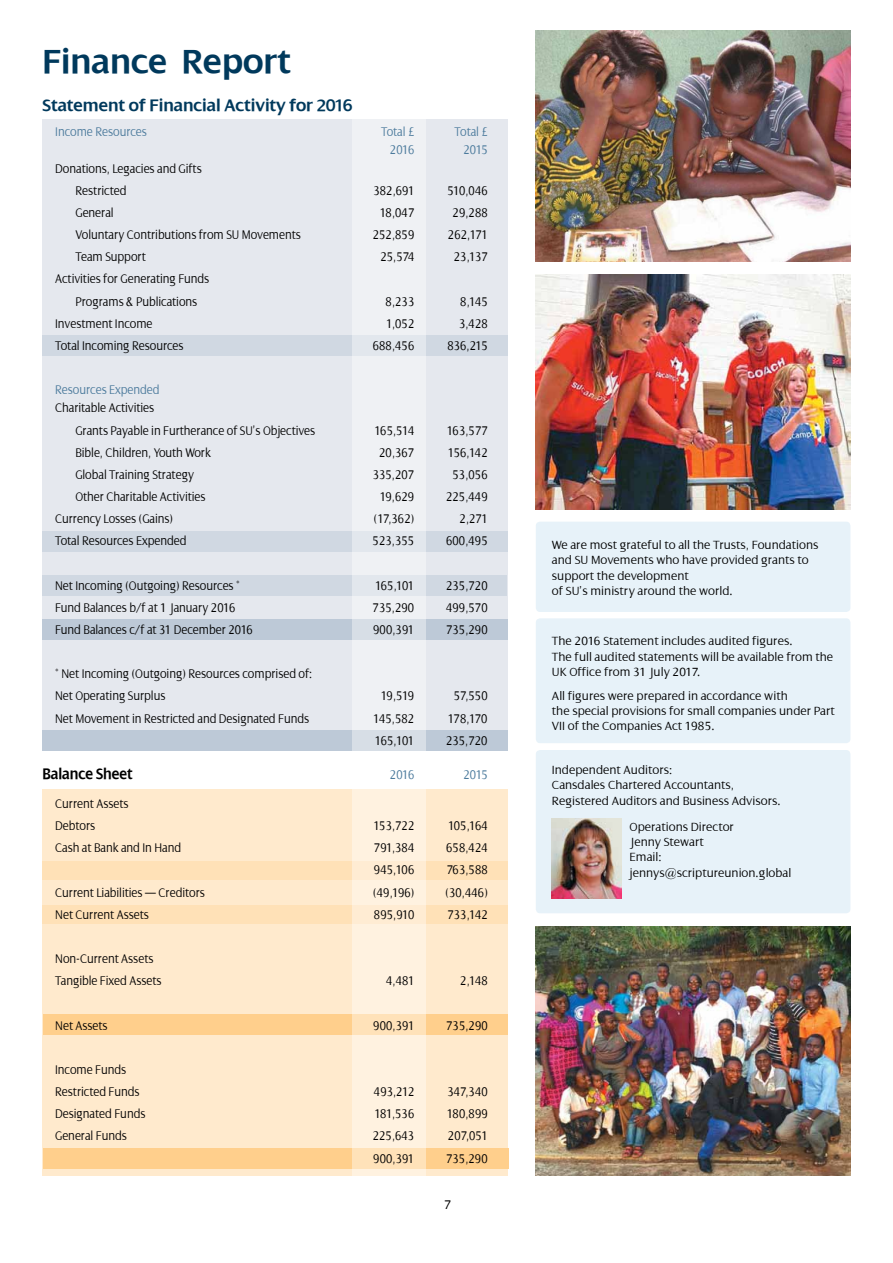
<style>
.page{position:relative;width:893px;height:1263px;background:#fff}
.page>*{position:absolute;margin:0;border:0;box-sizing:border-box;transform-origin:0 0}
.t1{font:600 36px "Dialog";color:#00395c}
.t2{font:600 18px "Dialog";color:#00395c}
.t3{font:600 16.5px "Dialog";letter-spacing:-.005em;color:#000;scale:.9 1}
.t4{font:300 13.5px/22.2px "Dialog";letter-spacing:-.005em;color:#000;scale:.9 1}
.t5{font:300 13.5px "Dialog";letter-spacing:-.005em;color:#4b7a9c;scale:.9 1}
.t6{font:300 13.5px "Dialog";letter-spacing:-.005em;color:#000}
.t7{font:300 12.75px/15.3px "Dialog";color:#000}
</style>
<div class="page">
<div style="left:536px;top:750px;width:314px;height:163px;background:#e7f2f9;border-radius:4px"></div>
<img style="left:536px;top:31px;width:314px;height:231px">
<img style="left:536px;top:926px;width:314px;height:250px">
<img style="left:536px;top:274px;width:314px;height:236px">
<div style="left:536px;top:522px;width:314px;height:90px;background:#e7f2f9;border-radius:4px"></div>
<div style="left:536px;top:618px;width:314px;height:125px;background:#e7f2f9;border-radius:4px"></div>
<img style="left:552px;top:818px;width:69px;height:81px">
<div style="left:43px;top:119px;width:465px;height:618px;background:#e5e8ee"></div>
<div style="left:43px;top:619px;width:465px;height:20px;background:#bdc9d7"></div>
<div style="left:43px;top:789px;width:465px;height:387px;background:#ffeacd"></div>
<div style="left:43px;top:905px;width:465px;height:19px;background:#ffe1b7"></div>
<div style="left:43px;top:1014px;width:465px;height:21px;background:#ffcf8c"></div>
<div style="left:43px;top:575px;width:464px;height:21px;background:#d0d8e2"></div>
<div style="left:43px;top:335px;width:465px;height:21px;background:#d0d8e2"></div>
<div style="left:43px;top:531px;width:465px;height:20px;background:#d0d8e2"></div>
<div style="left:43px;top:861px;width:465px;height:19px;background:#ffe1b7"></div>
<div style="left:43px;top:730px;width:465px;height:21px;background:#bdc9d7"></div>
<div style="left:43px;top:1148px;width:465px;height:21px;background:#ffcf8c"></div>
<svg style="left:352px;top:335px;width:74px;height:841px"></svg>
<h1 class="t1" style="left:43px;top:46px;width:250px">Finance Report</h1>
<h2 class="t2" style="left:43px;top:97px;width:312px">Statement of Financial Activity for 2016</h2>
<p class="t5" style="left:55px;top:125px;width:103px">Income Resources</p>
<p class="t5" style="left:381px;top:125px;width:39px">Total £</p>
<p class="t5" style="left:455px;top:125px;width:39px">Total £</p>
<p class="t5" style="left:390px;top:143px;width:29px">2016</p>
<p class="t5" style="left:463px;top:143px;width:29px">2015</p>
<p class="t4" style="left:75px;top:157px;width:142px;text-indent:-20px">Donations, Legacies and Gifts<br>Restricted</p>
<p class="t4" style="left:373px;top:180px;width:47px">382,691</p>
<p class="t4" style="left:447px;top:180px;width:47px">510,046</p>
<p class="t4" style="left:75px;top:202px;width:44px">General</p>
<p class="t4" style="left:380px;top:202px;width:40px">18,047</p>
<p class="t4" style="left:453px;top:202px;width:41px">29,288</p>
<p class="t4" style="left:75px;top:224px;width:252px">Voluntary Contributions from SU Movements</p>
<p class="t4" style="left:373px;top:224px;width:48px">252,859</p>
<p class="t4" style="left:448px;top:224px;width:46px">262,171</p>
<p class="t4" style="left:75px;top:246px;width:80px">Team Support</p>
<p class="t4" style="left:380px;top:246px;width:39px">25,574</p>
<p class="t4" style="left:454px;top:246px;width:39px">23,137</p>
<p class="t4" style="left:75px;top:268px;width:150px;text-indent:-20px">Activities for Generating Funds<br>Programs &amp; Publications</p>
<p class="t4" style="left:386px;top:290px;width:34px">8,233</p>
<p class="t4" style="left:460px;top:290px;width:32px">8,145</p>
<p class="t4" style="left:55px;top:313px;width:110px">Investment Income</p>
<p class="t4" style="left:386px;top:313px;width:33px">1,052</p>
<p class="t4" style="left:459px;top:313px;width:34px">3,428</p>
<p class="t4" style="left:55px;top:335px;width:144px">Total Incoming Resources</p>
<p class="t4" style="left:373px;top:335px;width:48px">688,456</p>
<p class="t4" style="left:447px;top:335px;width:47px">836,215</p>
<p class="t5" style="left:55px;top:383px;width:118px">Resources Expended</p>
<p class="t4" style="left:75px;top:397px;width:268px;text-indent:-20px">Charitable Activities<br>Grants Payable in Furtherance of SU’s Objectives</p>
<p class="t4" style="left:374px;top:419px;width:46px">165,514</p>
<p class="t4" style="left:447px;top:419px;width:47px">163,577</p>
<p class="t4" style="left:75px;top:442px;width:152px">Bible, Children, Youth Work</p>
<p class="t4" style="left:379px;top:442px;width:41px">20,367</p>
<p class="t4" style="left:448px;top:442px;width:46px">156,142</p>
<p class="t4" style="left:75px;top:464px;width:133px">Global Training Strategy</p>
<p class="t4" style="left:373px;top:464px;width:48px">335,207</p>
<p class="t4" style="left:453px;top:464px;width:41px">53,056</p>
<p class="t4" style="left:75px;top:486px;width:146px">Other Charitable Activities</p>
<p class="t4" style="left:380px;top:486px;width:40px">19,629</p>
<p class="t4" style="left:446px;top:486px;width:48px">225,449</p>
<p class="t4" style="left:55px;top:508px;width:133px">Currency Losses (Gains)</p>
<p class="t4" style="left:374px;top:508px;width:47px">(17,362)</p>
<p class="t4" style="left:460px;top:508px;width:33px">2,271</p>
<p class="t4" style="left:55px;top:530px;width:148px">Total Resources Expended</p>
<p class="t4" style="left:373px;top:530px;width:48px">523,355</p>
<p class="t4" style="left:446px;top:530px;width:48px">600,495</p>
<p class="t4" style="left:55px;top:575px;width:207px">Net Incoming (Outgoing) Resources *</p>
<p class="t4" style="left:375px;top:575px;width:45px">165,101</p>
<p class="t4" style="left:446px;top:575px;width:48px">235,720</p>
<p class="t4" style="left:55px;top:597px;width:202px">Fund Balances b/f at 1 January 2016</p>
<p class="t4" style="left:373px;top:597px;width:48px">735,290</p>
<p class="t4" style="left:446px;top:597px;width:48px">499,570</p>
<p class="t4" style="left:55px;top:619px;width:221px">Fund Balances c/f at 31 December 2016</p>
<p class="t4" style="left:373px;top:619px;width:47px">900,391</p>
<p class="t4" style="left:446px;top:619px;width:48px">735,290</p>
<p class="t4" style="left:55px;top:663px;width:287px">* Net Incoming (Outgoing) Resources comprised of:<br>Net Operating Surplus</p>
<p class="t4" style="left:381px;top:685px;width:39px">19,519</p>
<p class="t4" style="left:454px;top:685px;width:39px">57,550</p>
<p class="t4" style="left:55px;top:707px;width:284px">Net Movement in Restricted and Designated Funds</p>
<p class="t4" style="left:373px;top:707px;width:47px">145,582</p>
<p class="t4" style="left:448px;top:707px;width:46px">178,170</p>
<p class="t4" style="left:375px;top:730px;width:45px">165,101</p>
<p class="t4" style="left:446px;top:730px;width:48px">235,720</p>
<p class="t3" style="left:43px;top:766px;width:101px">Balance Sheet</p>
<p class="t5" style="left:390px;top:768px;width:29px">2016</p>
<p class="t5" style="left:463px;top:768px;width:29px">2015</p>
<p class="t4" style="left:55px;top:793px;width:83px">Current Assets<br>Debtors</p>
<p class="t4" style="left:373px;top:815px;width:47px">153,722</p>
<p class="t4" style="left:448px;top:815px;width:46px">105,164</p>
<p class="t4" style="left:55px;top:837px;width:141px">Cash at Bank and In Hand</p>
<p class="t4" style="left:374px;top:837px;width:47px">791,384</p>
<p class="t4" style="left:446px;top:837px;width:48px">658,424</p>
<p class="t4" style="left:374px;top:859px;width:47px">945,106</p>
<p class="t4" style="left:447px;top:859px;width:47px">763,588</p>
<p class="t4" style="left:55px;top:881px;width:168px">Current Liabilities — Creditors</p>
<p class="t4" style="left:373px;top:881px;width:47px">(49,196)</p>
<p class="t4" style="left:445px;top:881px;width:49px">(30,446)</p>
<p class="t4" style="left:55px;top:904px;width:106px">Net Current Assets</p>
<p class="t4" style="left:374px;top:904px;width:47px">895,910</p>
<p class="t4" style="left:447px;top:904px;width:47px">733,142</p>
<p class="t4" style="left:55px;top:948px;width:120px">Non-Current Assets<br>Tangible Fixed Assets</p>
<p class="t4" style="left:386px;top:970px;width:33px">4,481</p>
<p class="t4" style="left:460px;top:970px;width:32px">2,148</p>
<p class="t4" style="left:55px;top:1014px;width:60px">Net Assets</p>
<p class="t4" style="left:373px;top:1014px;width:47px">900,391</p>
<p class="t4" style="left:446px;top:1014px;width:48px">735,290</p>
<p class="t4" style="left:55px;top:1059px;width:95px">Income Funds<br>Restricted Funds</p>
<p class="t4" style="left:374px;top:1081px;width:47px">493,212</p>
<p class="t4" style="left:447px;top:1081px;width:47px">347,340</p>
<p class="t4" style="left:55px;top:1103px;width:102px">Designated Funds</p>
<p class="t4" style="left:374px;top:1103px;width:46px">181,536</p>
<p class="t4" style="left:447px;top:1103px;width:47px">180,899</p>
<p class="t4" style="left:55px;top:1125px;width:81px">General Funds</p>
<p class="t4" style="left:373px;top:1125px;width:48px">225,643</p>
<p class="t4" style="left:448px;top:1125px;width:46px">207,051</p>
<p class="t4" style="left:373px;top:1147px;width:47px">900,391</p>
<p class="t4" style="left:446px;top:1147px;width:48px">735,290</p>
<p class="t6" style="left:444px;top:1198px;width:9px">7</p>
<p class="t7" style="left:552px;top:538px;width:268px">We are most grateful to all the Trusts, Foundations and SU Movements who have provided grants to support the development<br>of SU’s ministry around the world.</p>
<p class="t7" style="left:552px;top:634px;width:283px">The 2016 Statement includes audited figures.<br>The full audited statements will be available from the<br>UK Office from 31 July 2017.</p>
<p class="t7" style="left:552px;top:688px;width:284px">All figures were prepared in accordance with<br>the special provisions for small companies under Part<br>VII of the Companies Act 1985.</p>
<p class="t7" style="left:552px;top:763px;width:230px">Independent Auditors:<br>Cansdales Chartered Accountants,<br>Registered Auditors and Business Advisors.</p>
<p class="t7" style="left:630px;top:819px;width:163px">Operations Director<br>Jenny Stewart<br>Email: jennys@scriptureunion.global</p>
</div>
